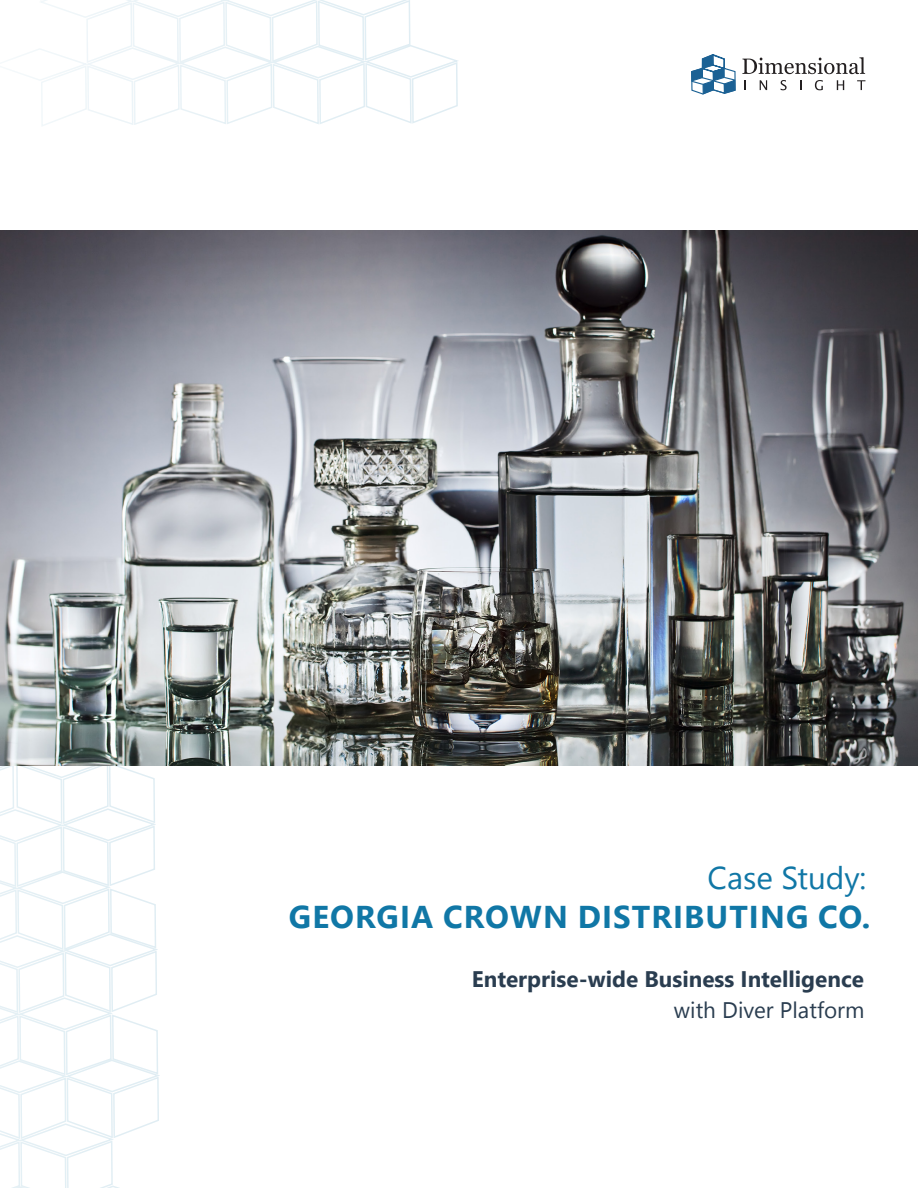
<style>
.page{position:relative;width:918px;height:1188px;background:#fff}
.page>*{position:absolute;margin:0;border:0;box-sizing:border-box;transform-origin:0 0}
.t1{font:700 31.5px "Segoe UI";letter-spacing:.035em;color:#1077a6}
.t2{font:31.5px "Segoe UI";color:#1077a6}
.t3{font:700 22.5px/31.5px "Segoe UI";color:#2a3d50;text-align:right}
.s1{font-weight:400}
</style>
<div class="page">
<svg style="left:5px;top:0;width:453px;height:126px"></svg>
<svg style="left:0;top:765px;width:211px;height:423px"></svg>
<img style="left:0;top:230px;width:918px;height:535px">
<svg style="left:691px;top:54px;width:45px;height:41px"></svg>
<svg style="left:742px;top:57px;width:123px;height:17px"></svg>
<svg style="left:744px;top:80px;width:2px;height:10px"></svg>
<svg style="left:760px;top:80px;width:7px;height:10px"></svg>
<svg style="left:781px;top:80px;width:6px;height:10px"></svg>
<svg style="left:815px;top:80px;width:8px;height:10px"></svg>
<svg style="left:837px;top:80px;width:7px;height:10px"></svg>
<svg style="left:857px;top:80px;width:8px;height:10px"></svg>
<h5 class="t2" style="left:708px;top:856px;width:160px">Case Study:</h5>
<h5 class="t1" style="left:289px;top:892px;width:583px">GEORGIA CROWN DISTRIBUTING CO.</h5>
<h6 class="t3" style="left:472px;top:963px;width:394px">Enterprise-wide Business Intelligence <span class="s1">with Diver Platform</span></h6>
</div>
